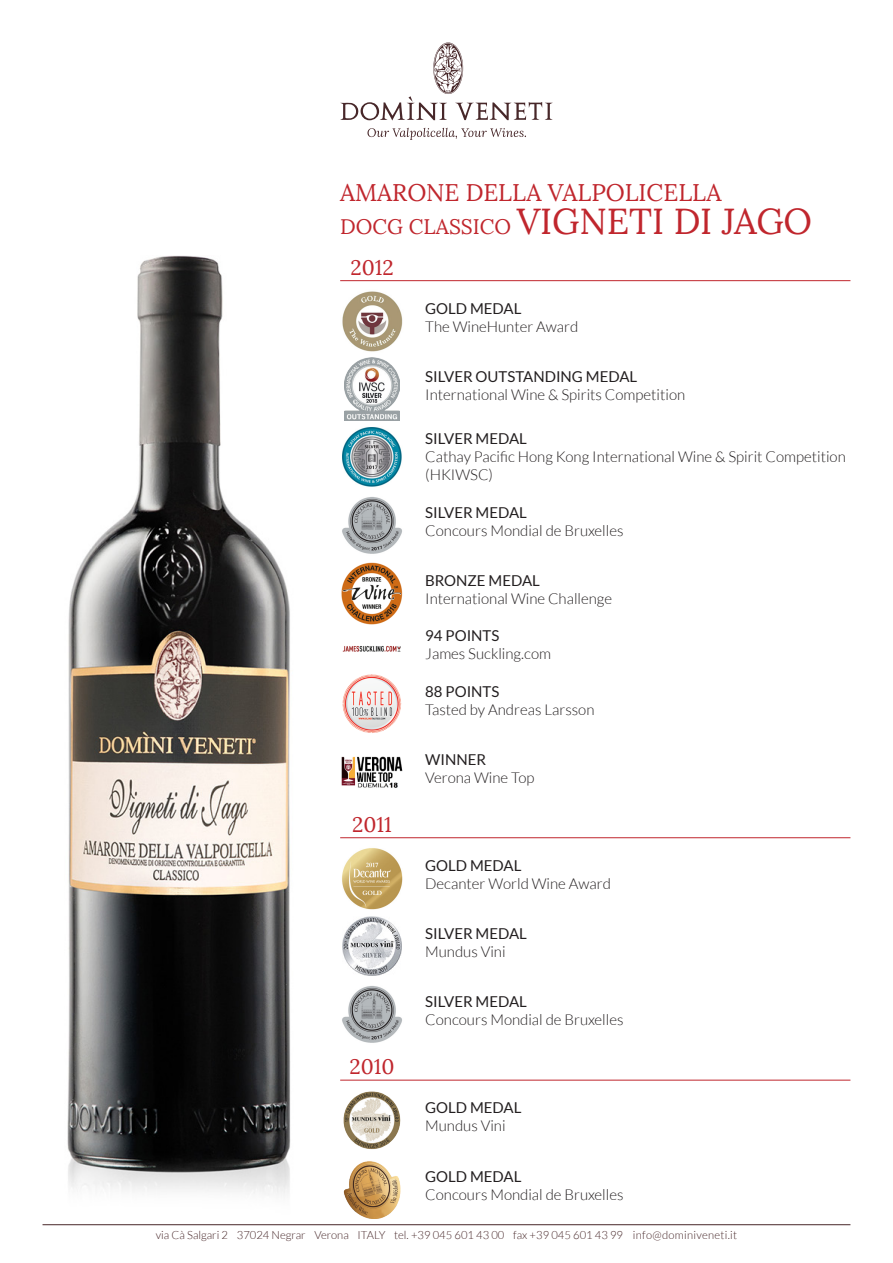
<style>
.page{position:relative;width:893px;height:1263px;background:#fff}
.page>*{position:absolute;margin:0;border:0;box-sizing:border-box;transform-origin:0 0}
.t1{font:36px "Lora";letter-spacing:-.005em;color:#c0262d}
.t2{font:24px "Lora";color:#c0262d}
.t3{font:21px "Lora";color:#c0262d}
.t4{font:300 15px/18px "Lato";color:#231f20}
.t5{font:15px "Lato";color:#231f20}
.t6{font:300 11.25px "Lato";color:#472729}
.s1{font-size:21px}
</style>
<div class="page">
<img style="left:67px;top:255px;width:224px;height:940px">
<img style="left:343px;top:1091px;width:58px;height:58px">
<img style="left:343px;top:1161px;width:58px;height:57px">
<hr style="left:340px;top:1080px;width:510px;height:1px;background:#c0262d">
<hr style="left:340px;top:837px;width:510px;height:1px;background:#c0262d">
<img style="left:342px;top:848px;width:61px;height:62px">
<img style="left:342px;top:916px;width:60px;height:60px">
<img style="left:342px;top:986px;width:60px;height:57px">
<hr style="left:340px;top:280px;width:510px;height:1px;background:#c0262d">
<img style="left:342px;top:291px;width:61px;height:61px">
<img style="left:342px;top:427px;width:60px;height:60px">
<img style="left:342px;top:646px;width:59px;height:6px">
<img style="left:342px;top:674px;width:60px;height:59px">
<img style="left:341px;top:562px;width:62px;height:63px">
<img style="left:342px;top:497px;width:60px;height:57px">
<img style="left:341px;top:756px;width:62px;height:32px">
<img style="left:344px;top:357px;width:56px;height:64px">
<svg style="left:367px;top:128px;width:159px;height:12px"></svg>
<svg style="left:340px;top:43px;width:213px;height:78px"></svg>
<hr style="left:43px;top:1224px;width:807px;height:1px;background:#472729">
<p class="t2" style="left:340px;top:178px;width:383px">AMARONE DELLA VALPOLICELLA</p>
<p class="t1" style="left:340px;top:199px;width:473px"><span class="s1">DOCG CLASSICO</span> VIGNETI DI JAGO</p>
<p class="t3" style="left:350px;top:255px;width:45px">2012</p>
<p class="t3" style="left:352px;top:812px;width:41px">2011</p>
<p class="t3" style="left:350px;top:1054px;width:47px">2010</p>
<p class="t5" style="left:425px;top:300px;width:98px">GOLD MEDAL</p>
<p class="t4" style="left:425px;top:318px;width:155px">The WineHunter Award</p>
<p class="t5" style="left:425px;top:369px;width:214px">SILVER OUTSTANDING MEDAL</p>
<p class="t4" style="left:425px;top:386px;width:262px">International Wine &amp; Spirits Competition</p>
<p class="t5" style="left:425px;top:430px;width:103px">SILVER MEDAL</p>
<p class="t4" style="left:425px;top:447px;width:422px">Cathay Pacific Hong Kong International Wine &amp; Spirit Competition (HKIWSC)</p>
<p class="t5" style="left:425px;top:504px;width:103px">SILVER MEDAL</p>
<p class="t4" style="left:425px;top:522px;width:200px">Concours Mondial de Bruxelles</p>
<p class="t5" style="left:425px;top:572px;width:116px">BRONZE MEDAL</p>
<p class="t4" style="left:425px;top:590px;width:188px">International Wine Challenge</p>
<p class="t5" style="left:425px;top:628px;width:76px">94 POINTS</p>
<p class="t4" style="left:425px;top:645px;width:127px">James Suckling.com</p>
<p class="t5" style="left:425px;top:683px;width:76px">88 POINTS</p>
<p class="t4" style="left:425px;top:700px;width:171px">Tasted by Andreas Larsson</p>
<p class="t5" style="left:425px;top:751px;width:62px">WINNER</p>
<p class="t4" style="left:425px;top:768px;width:111px">Verona Wine Top</p>
<p class="t5" style="left:425px;top:857px;width:98px">GOLD MEDAL</p>
<p class="t4" style="left:425px;top:875px;width:187px">Decanter World Wine Award</p>
<p class="t5" style="left:425px;top:925px;width:103px">SILVER MEDAL</p>
<p class="t4" style="left:425px;top:943px;width:82px">Mundus Vini</p>
<p class="t5" style="left:425px;top:993px;width:103px">SILVER MEDAL</p>
<p class="t4" style="left:425px;top:1011px;width:200px">Concours Mondial de Bruxelles</p>
<p class="t5" style="left:425px;top:1100px;width:98px">GOLD MEDAL</p>
<p class="t4" style="left:425px;top:1117px;width:82px">Mundus Vini</p>
<p class="t5" style="left:425px;top:1168px;width:98px">GOLD MEDAL</p>
<p class="t4" style="left:425px;top:1185px;width:200px">Concours Mondial de Bruxelles</p>
<p class="t6" style="left:156px;top:1229px;width:583px">via Cà Salgari 2 37024 Negrar Verona ITALY tel. +39 045 601 43 00 fax +39 045 601 43 99 info@dominiveneti.it</p>
</div>
